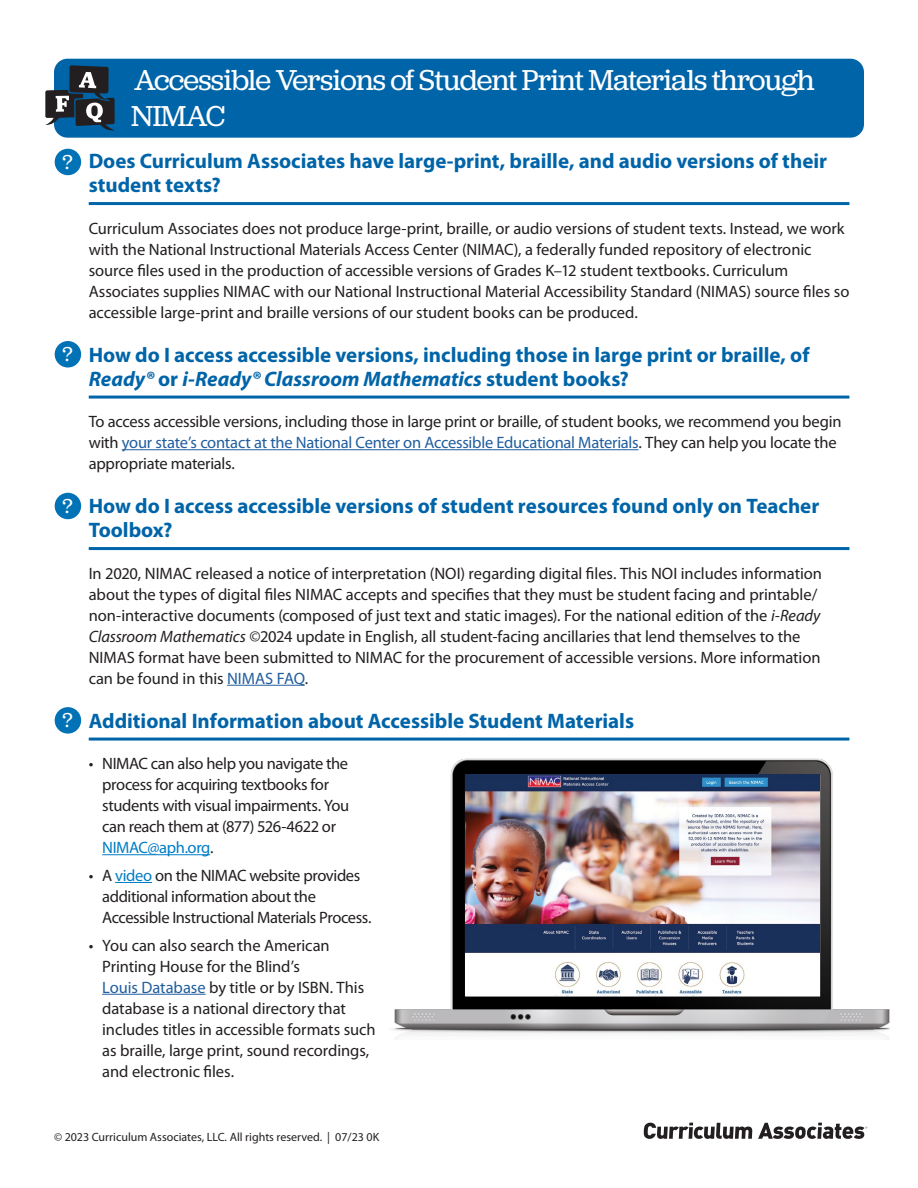
<style>
.page{position:relative;width:918px;height:1188px;background:#fff}
.page>*{position:absolute;margin:0;border:0;box-sizing:border-box;transform-origin:0 0}
.t1{font:30px/36px "Jubilat";letter-spacing:-.02em;color:#fff}
.t2{font:700 21px/24px "Myriad Pro";color:#0064a8}
.t3{font:21px "Jubilat";color:#fff}
.t4{font:16.5px/21px "Myriad Pro";letter-spacing:-.005em;color:#231f20}
.t5{font:16.5px/21px "Myriad Pro";letter-spacing:-.025em;color:#231f20}
.t6{font:12px "Myriad Pro";color:#231f20}
.s1{font-style:italic}
.s2{color:#215e9e}
.s3{color:#007dc5}
</style>
<div class="page">
<svg style="left:644px;top:1123px;width:108px;height:16px"></svg>
<svg style="left:758px;top:1123px;width:109px;height:16px"></svg>
<div style="left:54px;top:59px;width:810px;height:79px;background:#0064a8;border-radius:14px"></div>
<svg style="left:45px;top:65px;width:70px;height:67px"></svg>
<img style="left:392px;top:758px;width:498px;height:278px">
<img style="left:465px;top:775px;width:354px;height:220px">
<hr style="left:89px;top:202px;width:760px;height:3px;background:#0064a8">
<hr style="left:89px;top:396px;width:760px;height:3px;background:#0064a8">
<hr style="left:122px;top:449px;width:517px;height:1px;background:#215e9e">
<hr style="left:89px;top:547px;width:760px;height:3px;background:#0064a8">
<hr style="left:227px;top:685px;width:78px;height:1px;background:#215e9e">
<hr style="left:89px;top:738px;width:760px;height:3px;background:#0064a8">
<hr style="left:102px;top:854px;width:108px;height:1px;background:#007dc5">
<hr style="left:115px;top:882px;width:37px;height:1px;background:#007dc5">
<hr style="left:102px;top:994px;width:104px;height:1px;background:#215e9e">
<div style="left:55px;top:149px;width:26px;height:26px;background:#0072b5;border-radius:50%"></div>
<div style="left:55px;top:341px;width:26px;height:27px;background:#0072b5;border-radius:50%"></div>
<div style="left:55px;top:493px;width:26px;height:26px;background:#0072b5;border-radius:50%"></div>
<div style="left:55px;top:707px;width:26px;height:27px;background:#0072b5;border-radius:50%"></div>
<p class="t3" style="left:62px;top:149px;width:12px">?</p>
<p class="t3" style="left:62px;top:341px;width:12px">?</p>
<p class="t3" style="left:62px;top:493px;width:12px">?</p>
<p class="t3" style="left:62px;top:707px;width:12px">?</p>
<h1 class="t1" style="left:131px;top:62px;width:685px">Accessible Versions of Student Print Materials through<br>NIMAC</h1>
<p class="t2" style="left:89px;top:150px;width:740px">Does Curriculum Associates have large-print, braille, and audio versions of their student texts?</p>
<p class="t4" style="left:89px;top:218px;width:762px">Curriculum Associates does not produce large-print, braille, or audio versions of student texts. Instead, we work with the National Instructional Materials Access Center (NIMAC), a federally funded repository of electronic source files used in the production of accessible versions of Grades K–12 student textbooks. Curriculum Associates supplies NIMAC with our National Instructional Material Accessibility Standard (NIMAS) source files so accessible large-print and braille versions of our student books can be produced.</p>
<p class="t2" style="left:89px;top:343px;width:722px">How do I access accessible versions, including those in large print or braille, of<br><span class="s1">Ready®</span> or <span class="s1">i-Ready® Classroom Mathematics</span> student books?</p>
<p class="t4" style="left:89px;top:411px;width:754px">To access accessible versions, including those in large print or braille, of student books, we recommend you begin with <span class="s2">your state’s contact at the National Center on Accessible Educational Materials</span>. They can help you locate the appropriate materials.</p>
<p class="t2" style="left:89px;top:495px;width:732px">How do I access accessible versions of student resources found only on Teacher<br>Toolbox?</p>
<p class="t4" style="left:89px;top:563px;width:735px">In 2020, NIMAC released a notice of interpretation (NOI) regarding digital files. This NOI includes information about the types of digital files NIMAC accepts and specifies that they must be student facing and printable/ non-interactive documents (composed of just text and static images). For the national edition of the <span class="s1">i-Ready Classroom Mathematics</span> ©2024 update in English, all student-facing ancillaries that lend themselves to the NIMAS format have been submitted to NIMAC for the procurement of accessible versions. More information can be found in this <span class="s2">NIMAS FAQ</span>.</p>
<p class="t2" style="left:89px;top:709px;width:547px">Additional Information about Accessible Student Materials</p>
<p class="t5" style="left:102px;top:753px;width:249px;text-indent:-13px">• NIMAC can also help you navigate the process for acquiring textbooks for students with visual impairments. You can reach them at (877) 526-4622 or<br><span class="s3">NIMAC@aph.org</span>.</p>
<p class="t5" style="left:102px;top:865px;width:271px;text-indent:-13px">• A <span class="s3">video</span> on the NIMAC website provides additional information about the<br>Accessible Instructional Materials Process.</p>
<p class="t4" style="left:102px;top:935px;width:275px;text-indent:-13px">• You can also search the American Printing House for the Blind’s<br><span class="s2">Louis Database</span> by title or by ISBN. This database is a national directory that includes titles in accessible formats such as braille, large print, sound recordings, and electronic files.</p>
<p class="t6" style="left:54px;top:1130px;width:327px">© 2023 Curriculum Associates, LLC. All rights reserved. | 07/23 0K</p>
</div>
